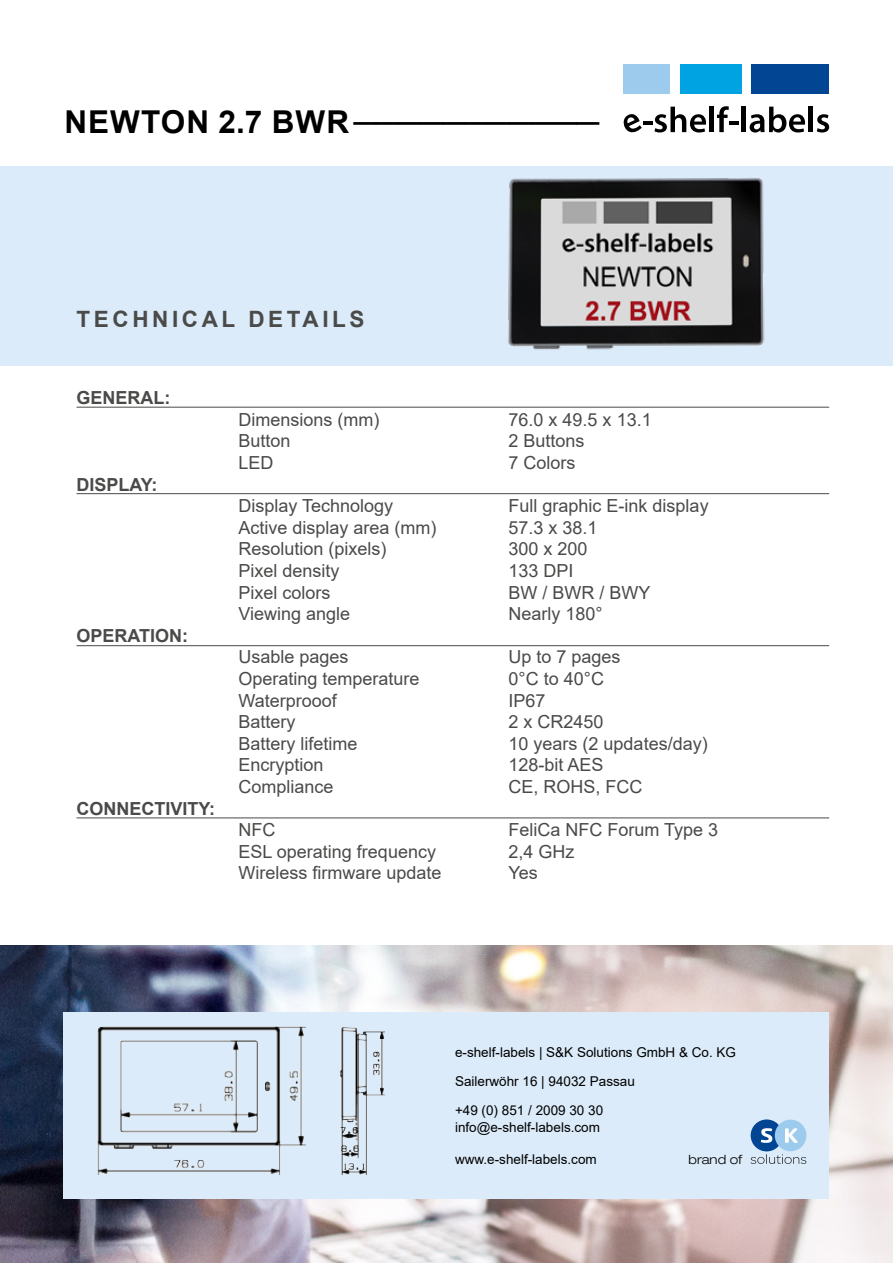
<style>
.page{position:relative;width:893px;height:1263px;background:#fff}
.page>*{position:absolute;margin:0;border:0;box-sizing:border-box;transform-origin:0 0}
.t1{font:700 31.5px "Arial";letter-spacing:.035em;color:#000}
.t2{font:700 22.5px "Arial";letter-spacing:.16em;color:#4a4a49}
.t3{font:18px "Arial";color:#4a4a49}
.t4{font:700 18px "Arial";color:#4a4a49}
.t5{font:13.5px/29px "Arial";color:#000}
.t6{font:300 expanded 12.75px "Helvetica Neue LT Std";color:#000}
</style>
<div class="page">
<div style="left:624px;top:64px;width:46px;height:29px;background:#9dcbee"></div>
<div style="left:680px;top:64px;width:62px;height:29px;background:#00a3e2"></div>
<div style="left:752px;top:64px;width:77px;height:29px;background:#014593"></div>
<hr style="left:710px;top:107px;width:4px;height:25px;background:#000">
<svg style="left:717px;top:106px;width:21px;height:26px"></svg>
<hr style="left:742px;top:107px;width:4px;height:25px;background:#000">
<svg style="left:750px;top:107px;width:55px;height:26px"></svg>
<hr style="left:809px;top:107px;width:4px;height:25px;background:#000">
<svg style="left:817px;top:114px;width:12px;height:18px"></svg>
<svg style="left:623px;top:107px;width:83px;height:26px"></svg>
<div style="left:0;top:166px;width:893px;height:200px;background:#dbebf9"></div>
<hr style="left:77px;top:407px;width:752px;height:1px;background:#4a4a49">
<hr style="left:77px;top:493px;width:752px;height:1px;background:#4a4a49">
<hr style="left:77px;top:645px;width:752px;height:1px;background:#4a4a49">
<hr style="left:77px;top:817px;width:752px;height:1px;background:#4a4a49">
<img style="left:0;top:946px;width:893px;height:317px">
<div style="left:64px;top:1013px;width:765px;height:186px;background:#dbebf9"></div>
<svg style="left:751px;top:1119px;width:55px;height:45px"></svg>
<img style="left:508px;top:178px;width:257px;height:172px">
<img style="left:98px;top:1026px;width:207px;height:149px">
<img style="left:340px;top:1026px;width:45px;height:149px">
<h1 class="t1" style="left:64px;top:100px;width:523px">NEWTON 2.7 BWR────────────</h1>
<p class="t2" style="left:77px;top:303px;width:290px">TECHNICAL DETAILS</p>
<p class="t4" style="left:77px;top:385px;width:95px">GENERAL:</p>
<p class="t4" style="left:77px;top:471px;width:83px">DISPLAY:</p>
<p class="t4" style="left:77px;top:623px;width:113px">OPERATION:</p>
<p class="t4" style="left:77px;top:795px;width:140px">CONNECTIVITY:</p>
<p class="t3" style="left:239px;top:407px;width:142px">Dimensions (mm)</p>
<p class="t3" style="left:509px;top:407px;width:145px">76.0 x 49.5 x 13.1</p>
<p class="t3" style="left:239px;top:429px;width:54px">Button</p>
<p class="t3" style="left:509px;top:429px;width:78px">2 Buttons</p>
<p class="t3" style="left:239px;top:450px;width:37px">LED</p>
<p class="t3" style="left:509px;top:450px;width:69px">7 Colors</p>
<p class="t3" style="left:239px;top:493px;width:156px">Display Technology</p>
<p class="t3" style="left:509px;top:493px;width:202px">Full graphic E-ink display</p>
<p class="t3" style="left:239px;top:515px;width:200px">Active display area (mm)</p>
<p class="t3" style="left:509px;top:515px;width:91px">57.3 x 38.1</p>
<p class="t3" style="left:239px;top:537px;width:150px">Resolution (pixels)</p>
<p class="t3" style="left:509px;top:537px;width:81px">300 x 200</p>
<p class="t3" style="left:239px;top:558px;width:103px">Pixel density</p>
<p class="t3" style="left:509px;top:558px;width:67px">133 DPI</p>
<p class="t3" style="left:239px;top:580px;width:94px">Pixel colors</p>
<p class="t3" style="left:509px;top:580px;width:143px">BW / BWR / BWY</p>
<p class="t3" style="left:239px;top:601px;width:113px">Viewing angle</p>
<p class="t3" style="left:509px;top:601px;width:96px">Nearly 180°</p>
<p class="t3" style="left:239px;top:645px;width:112px">Usable pages</p>
<p class="t3" style="left:509px;top:645px;width:114px">Up to 7 pages</p>
<p class="t3" style="left:239px;top:666px;width:183px">Operating temperature</p>
<p class="t3" style="left:509px;top:666px;width:97px">0°C to 40°C</p>
<p class="t3" style="left:239px;top:688px;width:100px">Waterprooof</p>
<p class="t3" style="left:509px;top:688px;width:39px">IP67</p>
<p class="t3" style="left:239px;top:709px;width:59px">Battery</p>
<p class="t3" style="left:509px;top:709px;width:97px">2 x CR2450</p>
<p class="t3" style="left:239px;top:731px;width:121px">Battery lifetime</p>
<p class="t3" style="left:509px;top:731px;width:201px">10 years (2 updates/day)</p>
<p class="t3" style="left:239px;top:753px;width:87px">Encryption</p>
<p class="t3" style="left:509px;top:753px;width:97px">128-bit AES</p>
<p class="t3" style="left:239px;top:774px;width:97px">Compliance</p>
<p class="t3" style="left:509px;top:774px;width:136px">CE, ROHS, FCC</p>
<p class="t3" style="left:239px;top:817px;width:38px">NFC</p>
<p class="t3" style="left:509px;top:817px;width:211px">FeliCa NFC Forum Type 3</p>
<p class="t3" style="left:239px;top:839px;width:199px">ESL operating frequency</p>
<p class="t3" style="left:509px;top:839px;width:68px">2,4 GHz</p>
<p class="t3" style="left:239px;top:861px;width:205px">Wireless firmware update</p>
<p class="t3" style="left:509px;top:861px;width:31px">Yes</p>
<p class="t5" style="left:455px;top:1038px;width:283px">e-shelf-labels | S&amp;K Solutions GmbH &amp; Co. KG<br>Sailerwöhr 16 | 94032 Passau<br>+49 (0) 851 / 2009 30 30</p>
<p class="t5" style="left:455px;top:1112px;width:146px">info@e-shelf-labels.com</p>
<p class="t5" style="left:455px;top:1145px;width:143px">www.e-shelf-labels.com</p>
<p class="t6" style="left:689px;top:1151px;width:55px">brand of</p>
</div>
